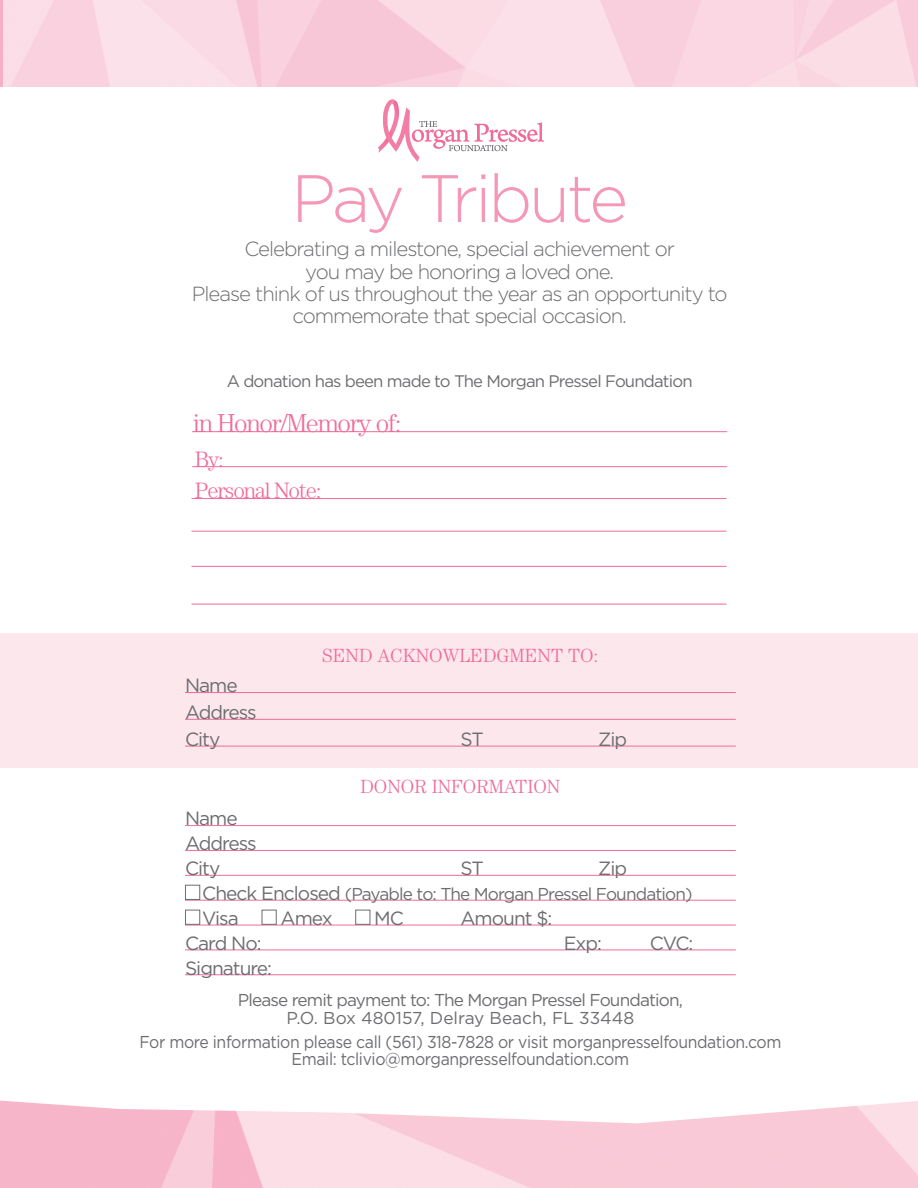
<style>
.page{position:relative;width:918px;height:1188px;background:#fff}
.page>*{position:absolute;margin:0;border:0;box-sizing:border-box;transform-origin:0 0}
.t1{font:300 66.9px "Gotham";letter-spacing:-.055em;color:#f498b5}
.t2{font:300 25.95px "Century Std";letter-spacing:-.05em;color:#f16b9a}
.t3{font:300 22.35px "Century Std";letter-spacing:-.05em;color:#f16b9a}
.t4{font:300 20.4px/22.4px "Gotham";letter-spacing:-.05em;color:#6c6d70;text-align:center}
.t5{font:19.2px "Gotham";letter-spacing:-.05em;color:#6c6d70}
.t6{font:300 19.2px "Century Std";color:#f16b9a}
.t7{font:17.25px/17.2px "Gotham";letter-spacing:-.05em;color:#6c6d70;text-align:center}
.t8{font:17.25px/17.2px "Gotham";letter-spacing:-.025em;color:#6c6d70;text-align:center;scale:.92 1}
.t9{font:16.65px "Gotham";letter-spacing:-.05em;color:#6c6d70}
.s1{font-size:19.2px}
</style>
<div class="page">
<img style="left:3px;top:0;width:915px;height:86px">
<svg style="left:378px;top:99px;width:166px;height:63px"></svg>
<hr style="left:192px;top:431px;width:535px;height:1px;background:#f16b9a">
<hr style="left:192px;top:466px;width:535px;height:1px;background:#f16b9a">
<hr style="left:191px;top:498px;width:536px;height:1px;background:#f16b9a">
<hr style="left:191px;top:531px;width:536px;height:1px;background:#f16b9a">
<hr style="left:191px;top:566px;width:536px;height:1px;background:#f16b9a">
<hr style="left:191px;top:604px;width:536px;height:1px;background:#f16b9a">
<div style="left:0;top:634px;width:918px;height:134px;background:#fce7ed"></div>
<img style="left:0;top:1101px;width:918px;height:87px">
<hr style="left:185px;top:692px;width:551px;height:1px;background:#f16b9a">
<hr style="left:185px;top:719px;width:551px;height:1px;background:#f16b9a">
<hr style="left:185px;top:746px;width:551px;height:1px;background:#f16b9a">
<hr style="left:185px;top:825px;width:551px;height:1px;background:#f16b9a">
<hr style="left:185px;top:850px;width:551px;height:1px;background:#f16b9a">
<hr style="left:185px;top:875px;width:551px;height:1px;background:#f16b9a">
<hr style="left:185px;top:900px;width:551px;height:1px;background:#f16b9a">
<hr style="left:185px;top:925px;width:551px;height:1px;background:#f16b9a">
<hr style="left:185px;top:950px;width:551px;height:1px;background:#f16b9a">
<hr style="left:185px;top:975px;width:551px;height:1px;background:#f16b9a">
<div style="left:185px;top:885px;width:15px;height:15px;border:1px solid #6c6d70"></div>
<div style="left:185px;top:910px;width:15px;height:15px;border:1px solid #6c6d70"></div>
<div style="left:262px;top:910px;width:15px;height:15px;border:1px solid #6c6d70"></div>
<div style="left:355px;top:910px;width:15px;height:15px;border:1px solid #6c6d70"></div>
<p class="t1" style="left:291px;top:156px;width:338px">Pay Tribute</p>
<p class="t4" style="left:244px;top:237px;width:432px">Celebrating a milestone, special achievement or you may be honoring a loved one.</p>
<p class="t4" style="left:192px;top:282px;width:537px">Please think of us throughout the year as an opportunity to</p>
<p class="t4" style="left:292px;top:304px;width:336px">commemorate that special occasion.</p>
<p class="t9" style="left:227px;top:371px;width:467px">A donation has been made to The Morgan Pressel Foundation</p>
<p class="t2" style="left:193px;top:408px;width:210px">in Honor/Memory of:</p>
<p class="t3" style="left:195px;top:446px;width:31px">By:</p>
<p class="t3" style="left:195px;top:478px;width:128px">Personal Note:</p>
<p class="t6" style="left:322px;top:644px;width:278px">SEND ACKNOWLEDGMENT TO:</p>
<p class="t5" style="left:185px;top:673px;width:54px">Name</p>
<p class="t5" style="left:185px;top:700px;width:73px">Address</p>
<p class="t5" style="left:185px;top:727px;width:37px">City</p>
<p class="t5" style="left:460px;top:727px;width:25px">ST</p>
<p class="t5" style="left:598px;top:727px;width:31px">Zip</p>
<p class="t6" style="left:361px;top:776px;width:201px">DONOR INFORMATION</p>
<p class="t5" style="left:185px;top:806px;width:54px">Name</p>
<p class="t5" style="left:185px;top:831px;width:73px">Address</p>
<p class="t5" style="left:185px;top:856px;width:37px">City</p>
<p class="t5" style="left:460px;top:856px;width:25px">ST</p>
<p class="t5" style="left:598px;top:856px;width:31px">Zip</p>
<p class="t7" style="left:202px;top:885px;width:492px"><span class="s1">Check Enclosed</span> (Payable to: The Morgan Pressel Foundation)</p>
<p class="t5" style="left:202px;top:906px;width:38px">Visa</p>
<p class="t5" style="left:281px;top:906px;width:54px">Amex</p>
<p class="t5" style="left:374px;top:906px;width:31px">MC</p>
<p class="t5" style="left:460px;top:906px;width:94px">Amount $:</p>
<p class="t5" style="left:185px;top:931px;width:78px">Card No:</p>
<p class="t5" style="left:564px;top:931px;width:40px">Exp:</p>
<p class="t5" style="left:650px;top:931px;width:45px">CVC:</p>
<p class="t5" style="left:185px;top:955px;width:89px">Signature:</p>
<p class="t7" style="left:238px;top:991px;width:447px">Please remit payment to: The Morgan Pressel Foundation,<br>P.O. Box 480157, Delray Beach, FL 33448</p>
<p class="t8" style="left:139px;top:1033px;width:699px">For more information please call (561) 318-7828 or visit morganpresselfoundation.com<br>Email: tclivio@morganpresselfoundation.com</p>
</div>
